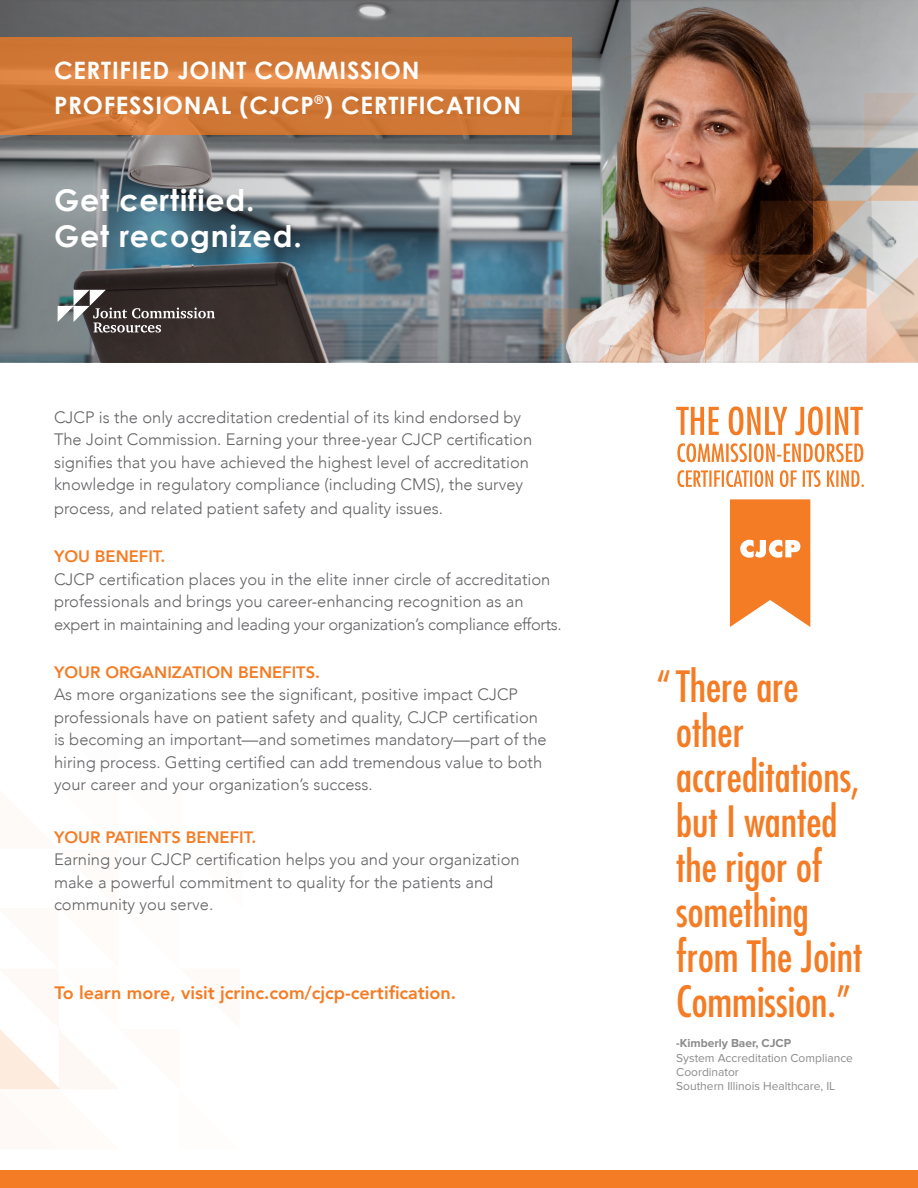
<style>
.page{position:relative;width:918px;height:1188px;background:#fff}
.page>*{position:absolute;margin:0;border:0;box-sizing:border-box;transform-origin:0 0}
.t1{font:condensed 42px/45px "Futura";color:#f47c24}
.t2{font:700 30px/35.4px "Century Gothic";letter-spacing:.03em;color:#fff}
.t3{font:700 24px/35.4px "Century Gothic";letter-spacing:.03em;color:#fff}
.t4{font:800 18px "Avenir";color:#f47c24}
.t5{font:300 16.5px/22.5px "Avenir";color:#636366}
.t6{font:800 16.5px "Avenir";color:#f47c24}
.t7{font:12px/14.4px "Proxima Nova";color:#8b8b8b}
.t8{font:700 12px "Proxima Nova";color:#8b8b8b}
</style>
<div class="page">
<svg style="left:0;top:908px;width:118px;height:181px"></svg>
<img style="left:0;top:0;width:918px;height:362px">
<div style="left:0;top:1171px;width:918px;height:17px;background:#f47c24"></div>
<svg style="left:58px;top:290px;width:157px;height:43px;background:#5e5957"></svg>
<svg style="left:0;top:38px;width:572px;height:97px;background:#d37a39"></svg>
<svg style="left:677px;top:470px;width:187px;height:17px"></svg>
<svg style="left:677px;top:443px;width:186px;height:19px"></svg>
<svg style="left:676px;top:406px;width:187px;height:29px"></svg>
<svg style="left:730px;top:499px;width:80px;height:128px"></svg>
<img style="left:705px;top:93px;width:213px;height:269px">
<p class="t3" style="left:54px;top:52px;width:469px">CERTIFIED JOINT COMMISSION<br>PROFESSIONAL (CJCP<sup>®</sup>) CERTIFICATION</p>
<p class="t2" style="left:54px;top:182px;width:249px">Get certified.<br>Get recognized.</p>
<p class="t5" style="left:54px;top:406px;width:480px">CJCP is the only accreditation credential of its kind endorsed by The Joint Commission. Earning your three-year CJCP certification signifies that you have achieved the highest level of accreditation knowledge in regulatory compliance (including CMS), the survey</p>
<p class="t5" style="left:54px;top:498px;width:391px">process, and related patient safety and quality issues.</p>
<p class="t6" style="left:54px;top:544px;width:113px">YOU BENEFIT.</p>
<p class="t5" style="left:54px;top:568px;width:509px">CJCP certification places you in the elite inner circle of accreditation professionals and brings you career-enhancing recognition as an expert in maintaining and leading your organization’s compliance efforts.</p>
<p class="t6" style="left:54px;top:659px;width:268px">YOUR ORGANIZATION BENEFITS.</p>
<p class="t5" style="left:54px;top:684px;width:494px">As more organizations see the significant, positive impact CJCP professionals have on patient safety and quality, CJCP certification is becoming an important—and sometimes mandatory—part of the hiring process. Getting certified can add tremendous value to both your career and your organization’s success.</p>
<p class="t6" style="left:54px;top:824px;width:204px">YOUR PATIENTS BENEFIT.</p>
<p class="t5" style="left:54px;top:849px;width:467px">Earning your CJCP certification helps you and your organization make a powerful commitment to quality for the patients and community you serve.</p>
<p class="t4" style="left:55px;top:979px;width:403px">To learn more, visit jcrinc.com/cjcp-certification.</p>
<p class="t1" style="left:676px;top:663px;width:188px;text-indent:-20px">“There are other accreditations, but I wanted the rigor of something from The Joint<br>Commission.”</p>
<p class="t8" style="left:676px;top:1036px;width:117px">-Kimberly Baer, CJCP</p>
<p class="t7" style="left:676px;top:1051px;width:178px">System Accreditation Compliance<br>Coordinator</p>
<p class="t7" style="left:676px;top:1079px;width:161px">Southern Illinois Healthcare, IL</p>
</div>
